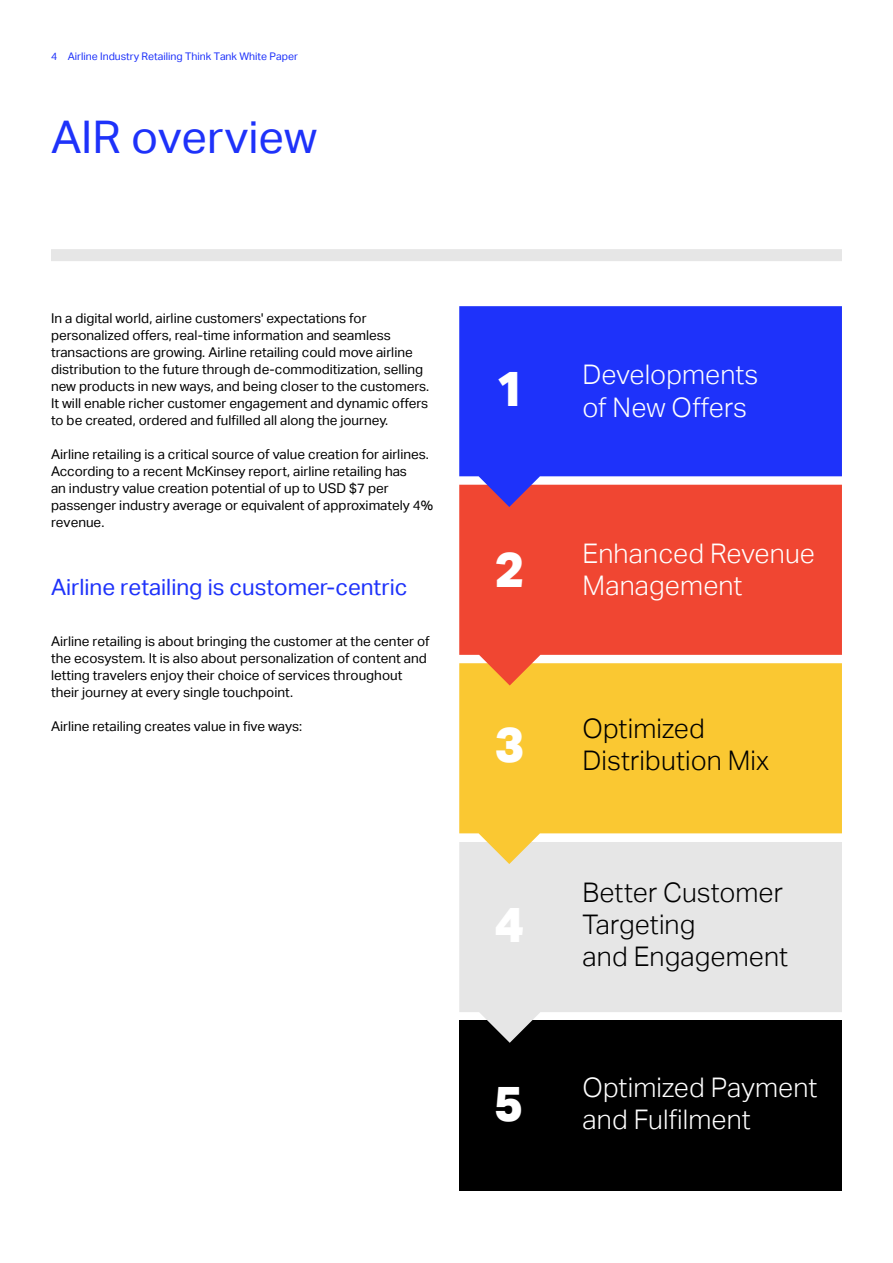
<style>
.page{position:relative;width:893px;height:1263px;background:#fff}
.page>*{position:absolute;margin:0;border:0;box-sizing:border-box;transform-origin:0 0}
.t1{font:800 49.5px "Aktiv Grotesk";color:#fff}
.t2{font:45px "Aktiv Grotesk";color:#1e32fa}
.t3{font:300 27px/32.4px "Aktiv Grotesk";letter-spacing:.005em;color:#fff}
.t4{font:300 27px/32.4px "Aktiv Grotesk";letter-spacing:.005em;color:#000}
.t5{font:22.5px "Aktiv Grotesk";color:#1e32fa}
.t6{font:13.5px/17px "Aktiv Grotesk";color:#000}
.t7{font:10.5px "Aktiv Grotesk";color:#1e32fa}
.s1{font-weight:800;font-size:49.5px}
</style>
<div class="page">
<div style="left:459px;top:1021px;width:383px;height:170px;background:#000"></div>
<svg style="left:459px;top:864px;width:383px;height:179px;fill:#e6e6e6"></svg>
<svg style="left:459px;top:685px;width:383px;height:179px;background:#f7cd4f"></svg>
<svg style="left:459px;top:507px;width:383px;height:178px;background:#f15c3a"></svg>
<svg style="left:459px;top:306px;width:383px;height:201px;background:#3c3be5"></svg>
<div style="left:51px;top:249px;width:791px;height:12px;background:#e6e6e6"></div>
<p class="t7" style="left:51px;top:50px;width:248px">4 Airline Industry Retailing Think Tank White Paper</p>
<h2 class="t2" style="left:51px;top:111px;width:268px">AIR overview</h2>
<p class="t6" style="left:51px;top:310px;width:380px">In a digital world, airline customers' expectations for personalized offers, real-time information and seamless transactions are growing. Airline retailing could move airline distribution to the future through de-commoditization, selling new products in new ways, and being closer to the customers.<br>It will enable richer customer engagement and dynamic offers to be created, ordered and fulfilled all along the journey.</p>
<p class="t6" style="left:51px;top:446px;width:384px">Airline retailing is a critical source of value creation for airlines.<br>According to a recent McKinsey report, airline retailing has<br>an industry value creation potential of up to USD $7 per passenger industry average or equivalent of approximately 4% revenue.</p>
<h3 class="t5" style="left:51px;top:574px;width:358px">Airline retailing is customer-centric</h3>
<p class="t6" style="left:51px;top:633px;width:380px">Airline retailing is about bringing the customer at the center of the ecosystem. It is also about personalization of content and letting travelers enjoy their choice of services throughout their journey at every single touchpoint.</p>
<p class="t6" style="left:51px;top:718px;width:253px">Airline retailing creates value in five ways:</p>
<h3 class="t3" style="left:583px;top:359px;width:177px;text-indent:-87px"><span class="s1">1</span> Developments of New Offers</h3>
<h1 class="t1" style="left:495px;top:541px;width:31px">2</h1>
<h3 class="t3" style="left:583px;top:537px;width:234px">Enhanced Revenue<br>Management</h3>
<h1 class="t1" style="left:495px;top:716px;width:31px">3</h1>
<h3 class="t4" style="left:583px;top:712px;width:188px">Optimized<br>Distribution Mix</h3>
<h1 class="t1" style="left:495px;top:896px;width:31px">4</h1>
<h3 class="t4" style="left:583px;top:876px;width:207px">Better Customer<br>Targeting<br>and Engagement</h3>
<h1 class="t1" style="left:494px;top:1075px;width:31px">5</h1>
<h3 class="t3" style="left:583px;top:1071px;width:236px">Optimized Payment and Fulfilment</h3>
</div>
